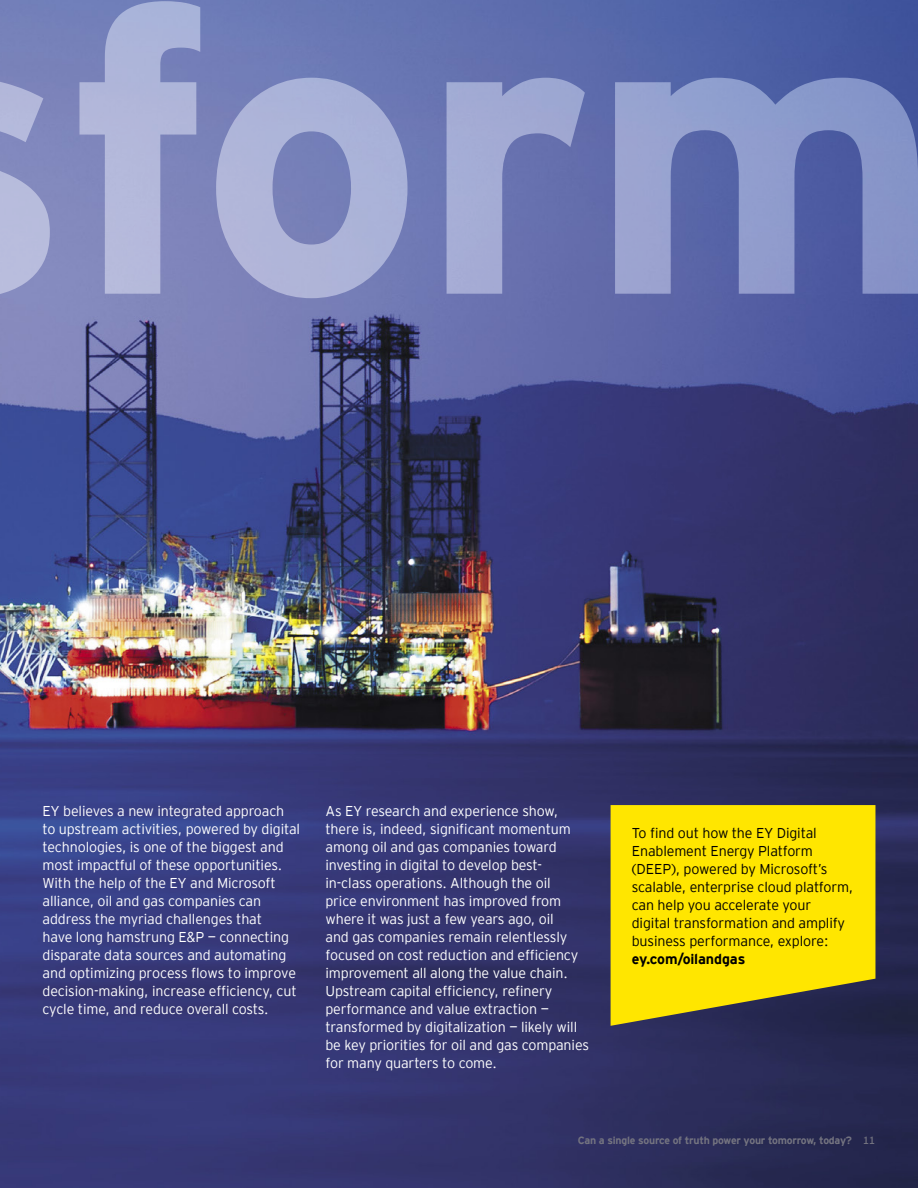
<style>
.page{position:relative;width:918px;height:1188px;background:#fff}
.page>*{position:absolute;margin:0;border:0;box-sizing:border-box;transform-origin:0 0}
.t1{font:300 14.25px/18px "EY Interstate";letter-spacing:-.01em;color:#fff}
.t2{font:300 14.25px/18px "EY Interstate";letter-spacing:-.01em;color:#000}
.t3{font:700 14.25px "EY Interstate";letter-spacing:-.01em;color:#000}
.t4{font:700 10.5px "EY Interstate";letter-spacing:-.02em;color:#747480}
.s1{font-weight:400}
</style>
<div class="page">
<img style="left:0;top:298px;width:918px;height:890px">
<svg style="left:0;top:0;width:918px;height:298px;background:#7b86bd"></svg>
<svg style="left:611px;top:805px;width:264px;height:221px;background:#e7d108"></svg>
<p class="t1" style="left:43px;top:802px;width:259px">EY believes a new integrated approach to upstream activities, powered by digital technologies, is one of the biggest and most impactful of these opportunities.<br>With the help of the EY and Microsoft alliance, oil and gas companies can address the myriad challenges that<br>have long hamstrung E&amp;P — connecting disparate data sources and automating and optimizing process flows to improve decision-making, increase efficiency, cut cycle time, and reduce overall costs.</p>
<p class="t1" style="left:325px;top:802px;width:265px">As EY research and experience show, there is, indeed, significant momentum among oil and gas companies toward investing in digital to develop best&shy;in-class operations. Although the oil<br>price environment has improved from where it was just a few years ago, oil<br>and gas companies remain relentlessly focused on cost reduction and efficiency improvement all along the value chain.<br>Upstream capital efficiency, refinery performance and value extraction — transformed by digitalization — likely will be key priorities for oil and gas companies for many quarters to come.</p>
<p class="t2" style="left:632px;top:823px;width:223px">To find out how the EY Digital<br>Enablement Energy Platform (DEEP), powered by Microsoft’s scalable, enterprise cloud platform, can help you accelerate your<br>digital transformation and amplify business performance, explore:</p>
<p class="t3" style="left:632px;top:948px;width:115px">ey.com/oilandgas</p>
<p class="t4" style="left:578px;top:1133px;width:299px">Can a single source of truth power your tomorrow, today? <span class="s1">11</span></p>
</div>
